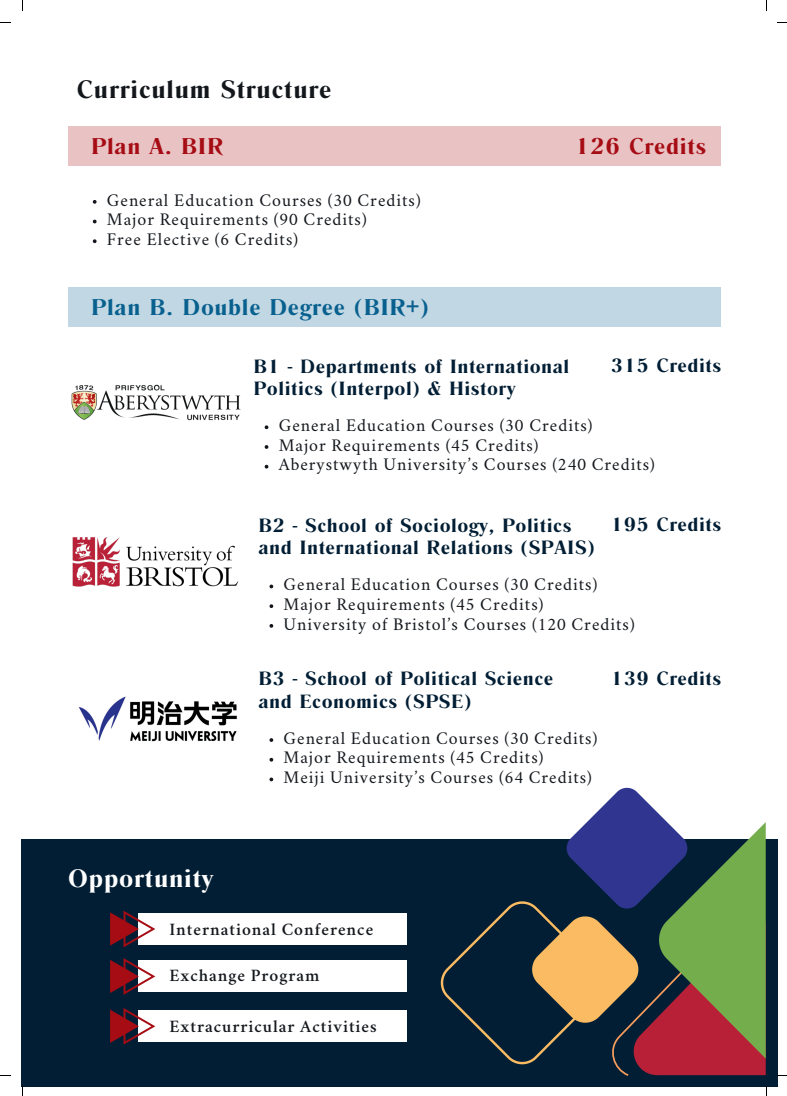
<style>
.page{position:relative;width:787px;height:1096px;background:#fff}
.page>*{position:absolute;margin:0;border:0;box-sizing:border-box;transform-origin:0 0}
.t1{font:26.25px "Anonymous";letter-spacing:.055em;color:#13171c}
.t2{font:26.25px "Anonymous";letter-spacing:.055em;color:#fff}
.t3{font:23.75px "Anonymous";letter-spacing:.055em;color:#08608f}
.t4{font:23.75px "Anonymous";letter-spacing:.055em;color:#a60c13}
.t5{font:20px "Anonymous";letter-spacing:.055em;color:#011e34}
.t6{font:17.5px/19.8px "Crimson";letter-spacing:.055em;color:#13171c}
.t7{font:600 17.5px "Crimson";letter-spacing:.055em;color:#13171c}
</style>
<div class="page">
<div style="left:68px;top:126px;width:653px;height:39px;background:#e9c2c4"></div>
<div style="left:68px;top:287px;width:653px;height:39px;background:#c1d7e3"></div>
<img style="left:78px;top:696px;width:159px;height:46px">
<img style="left:73px;top:537px;width:166px;height:50px">
<img style="left:71px;top:384px;width:170px;height:37px">
<div style="left:22px;top:838px;width:755px;height:248px;background:#011e34"></div>
<div style="left:139px;top:913px;width:268px;height:31px;background:#fff"></div>
<svg style="left:110px;top:910px;width:45px;height:37px"></svg>
<svg style="left:439px;top:787px;width:327px;height:288px"></svg>
<div style="left:139px;top:960px;width:268px;height:32px;background:#fff"></div>
<svg style="left:110px;top:958px;width:45px;height:36px"></svg>
<div style="left:139px;top:1010px;width:268px;height:31px;background:#fff"></div>
<svg style="left:110px;top:1008px;width:45px;height:36px"></svg>
<svg style="left:93px;top:200px;width:4px;height:4px"></svg>
<svg style="left:93px;top:220px;width:4px;height:3px"></svg>
<svg style="left:93px;top:239px;width:4px;height:4px"></svg>
<svg style="left:265px;top:425px;width:3px;height:4px"></svg>
<svg style="left:265px;top:445px;width:3px;height:4px"></svg>
<svg style="left:269px;top:584px;width:4px;height:4px"></svg>
<svg style="left:269px;top:604px;width:4px;height:4px"></svg>
<svg style="left:269px;top:624px;width:4px;height:3px"></svg>
<svg style="left:269px;top:757px;width:4px;height:4px"></svg>
<svg style="left:269px;top:777px;width:4px;height:4px"></svg>
<h1 class="t1" style="left:77px;top:80px;width:255px">Curriculum Structure</h1>
<h2 class="t4" style="left:92px;top:137px;width:133px">Plan A. BIR</h2>
<h2 class="t4" style="left:575px;top:137px;width:132px">126 Credits</h2>
<p class="t6" style="left:107px;top:189px;width:315px">General Education Courses (30 Credits)<br>Major Requirements (90 Credits)<br>Free Elective (6 Credits)</p>
<h2 class="t3" style="left:92px;top:298px;width:338px">Plan B. Double Degree (BIR+)</h2>
<p class="t5" style="left:254px;top:359px;width:317px">B1 - Departments of International</p>
<p class="t5" style="left:611px;top:358px;width:111px">315 Credits</p>
<p class="t5" style="left:254px;top:381px;width:263px">Politics (Interpol) &amp; History</p>
<p class="t6" style="left:279px;top:414px;width:378px">General Education Courses (30 Credits)<br>Major Requirements (45 Credits)<br>Aberystwyth University’s Courses (240 Credits)</p>
<p class="t5" style="left:259px;top:518px;width:314px">B2 - School of Sociology, Politics</p>
<p class="t5" style="left:611px;top:517px;width:111px">195 Credits</p>
<p class="t5" style="left:259px;top:540px;width:337px">and International Relations (SPAIS)</p>
<p class="t6" style="left:284px;top:573px;width:352px">General Education Courses (30 Credits)<br>Major Requirements (45 Credits)<br>University of Bristol’s Courses (120 Credits)</p>
<p class="t5" style="left:259px;top:671px;width:296px">B3 - School of Political Science</p>
<p class="t5" style="left:611px;top:671px;width:111px">139 Credits</p>
<p class="t5" style="left:259px;top:694px;width:214px">and Economics (SPSE)</p>
<p class="t6" style="left:284px;top:727px;width:315px">General Education Courses (30 Credits)<br>Major Requirements (45 Credits)<br>Meiji University’s Courses (64 Credits)</p>
<h1 class="t2" style="left:69px;top:868px;width:146px">Opportunity</h1>
<p class="t7" style="left:169px;top:916px;width:205px">International Conference</p>
<p class="t7" style="left:169px;top:962px;width:152px">Exchange Program</p>
<p class="t7" style="left:169px;top:1014px;width:209px">Extracurricular Activities</p>
</div>
